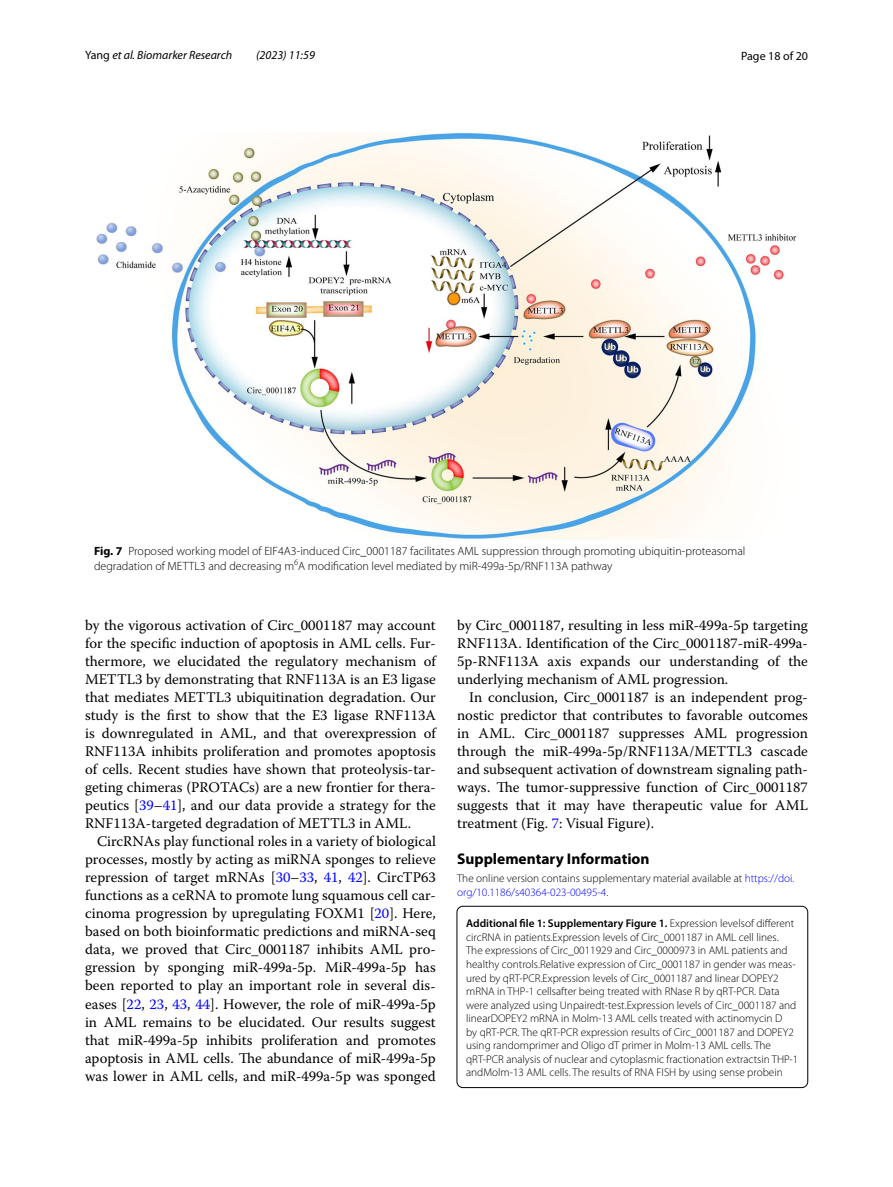
<style>
.page{position:relative;width:893px;height:1187px;background:#fff}
.page>*{position:absolute;margin:0;border:0;box-sizing:border-box;transform-origin:0 0}
.t1{font:700 15.45px "Myriad Pro";color:#000}
.t2{font:14.7px/18px "Warnock Pro";color:#000;text-align:justify}
.t3{font:300 12px/15px "Myriad Pro";color:#000}
.t4{font:italic 12px "Myriad Pro";color:#000}
.t5{font:12px "Myriad Pro";color:#000}
.t6{font:300 11.25px/13.5px "Myriad Pro";color:#000}
.s1{font-style:normal}
.s2{font-weight:700}
.s3{color:#00f}
.s4{font-weight:600}
</style>
<div class="page">
<div style="left:457px;top:906px;width:351px;height:181px;border:1px solid #000;border-radius:6px"></div>
<img style="left:96px;top:133px;width:701px;height:406px">
<p class="t4" style="left:85px;top:48px;width:149px"><span class="s1">Yang</span> et al. Biomarker Research</p>
<p class="t4" style="left:256px;top:48px;width:60px">(2023) 11:59</p>
<p class="t5" style="left:741px;top:48px;width:68px">Page 18 of 20</p>
<p class="t3" style="left:94px;top:543px;width:653px"><span class="s2">Fig. 7</span> Proposed working model of EIF4A3-induced Circ_0001187 facilitates AML suppression through promoting ubiquitin-proteasomal degradation of METTL3 and decreasing m<sup>6</sup>A modification level mediated by miR-499a-5p/RNF113A pathway</p>
<p class="t2" style="left:85px;top:616px;width:352px">by the vigorous activation of Circ_0001187 may account for the specific induction of apoptosis in AML cells. Fur&shy;thermore, we elucidated the regulatory mechanism of METTL3 by demonstrating that RNF113A is an E3 ligase that mediates METTL3 ubiquitination degradation. Our study is the first to show that the E3 ligase RNF113A is downregulated in AML, and that overexpression of RNF113A inhibits proliferation and promotes apoptosis of cells. Recent studies have shown that proteolysis-tar&shy;geting chimeras (PROTACs) are a new frontier for thera&shy;peutics [<span class="s3">39</span>–<span class="s3">41</span>], and our data provide a strategy for the RNF113A-targeted degradation of METTL3 in AML.</p>
<p class="t2" style="left:85px;top:832px;width:352px;text-indent:12px">CircRNAs play functional roles in a variety of biological processes, mostly by acting as miRNA sponges to relieve repression of target mRNAs [<span class="s3">30</span>–<span class="s3">33</span>, <span class="s3">41</span>, <span class="s3">42</span>]. CircTP63 functions as a ceRNA to promote lung squamous cell car&shy;cinoma progression by upregulating FOXM1 [<span class="s3">20</span>]. Here, based on both bioinformatic predictions and miRNA-seq data, we proved that Circ_0001187 inhibits AML pro&shy;gression by sponging miR-499a-5p. MiR-499a-5p has been reported to play an important role in several dis&shy;eases [<span class="s3">22</span>, <span class="s3">23</span>, <span class="s3">43</span>, <span class="s3">44</span>]. However, the role of miR-499a-5p in AML remains to be elucidated. Our results suggest that miR-499a-5p inhibits proliferation and promotes apoptosis in AML cells. The abundance of miR-499a-5p was lower in AML cells, and miR-499a-5p was sponged</p>
<p class="t2" style="left:457px;top:616px;width:352px">by Circ_0001187, resulting in less miR-499a-5p targeting RNF113A. Identification of the Circ_0001187-miR-499a-5p-RNF113A axis expands our understanding of the underlying mechanism of AML progression.</p>
<p class="t2" style="left:457px;top:688px;width:352px;text-indent:12px">In conclusion, Circ_0001187 is an independent prog&shy;nostic predictor that contributes to favorable outcomes in AML. Circ_0001187 suppresses AML progression through the miR-499a-5p/RNF113A/METTL3 cascade and subsequent activation of downstream signaling path&shy;ways. The tumor-suppressive function of Circ_0001187 suggests that it may have therapeutic value for AML treatment (Fig. <span class="s3">7</span>: Visual Figure).</p>
<p class="t1" style="left:457px;top:849px;width:194px">Supplementary Information</p>
<p class="t6" style="left:457px;top:872px;width:339px">The online version contains supplementary material available at <span class="s3">https://doi. org/10.1186/s40364-023-00495-4</span>.</p>
<p class="t6" style="left:466px;top:917px;width:334px"><span class="s4">Additional file 1: Supplementary Figure 1.</span> Expression levelsof different circRNA in patients.Expression levels of Circ_0001187 in AML cell lines.<br>The expressions of Circ_0011929 and Circ_0000973 in AML patients and healthy controls.Relative expression of Circ_0001187 in gender was meas&shy;ured by qRT-PCR.Expression levels of Circ_0001187 and linear DOPEY2 mRNA in THP-1 cellsafter being treated with RNase R by qRT-PCR. Data were analyzed using Unpairedt-test.Expression levels of Circ_0001187 and linearDOPEY2 mRNA in Molm-13 AML cells treated with actinomycin D<br>by qRT-PCR. The qRT-PCR expression results of Circ_0001187 and DOPEY2 using randomprimer and Oligo dT primer in Molm-13 AML cells. The qRT-PCR analysis of nuclear and cytoplasmic fractionation extractsin THP-1 andMolm-13 AML cells. The results of RNA FISH by using sense probein</p>
</div>
